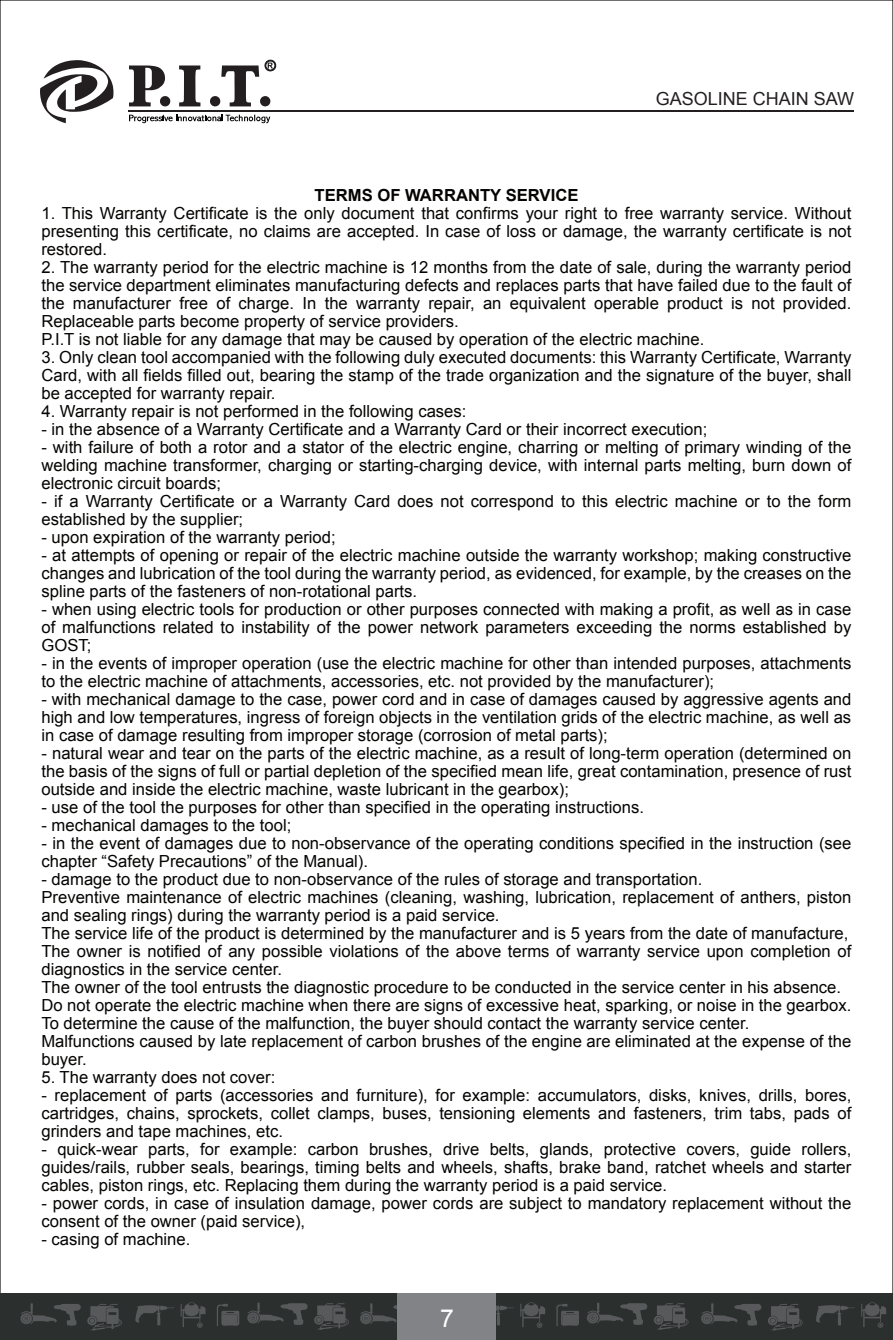
<style>
.page{position:relative;width:893px;height:1340px;background:#fff}
.page>*{position:absolute;margin:0;border:0;box-sizing:border-box;transform-origin:0 0}
.t1{font:24.75px "Arial";color:#fff}
.t2{font:18px "Arial";color:#231f20}
.t3{font:16.65px/18px "Arial";color:#050403;text-align:justify}
.t4{font:700 16.65px "Arial";color:#050403}
</style>
<div class="page">
<div style="left:0;top:1293px;width:893px;height:46px;background:#2b2f2e"></div>
<svg style="left:180px;top:1302px;width:25px;height:25px"></svg>
<svg style="left:135px;top:1305px;width:39px;height:20px"></svg>
<svg style="left:87px;top:1304px;width:35px;height:26px"></svg>
<svg style="left:20px;top:1303px;width:61px;height:22px"></svg>
<svg style="left:217px;top:1304px;width:22px;height:22px"></svg>
<svg style="left:314px;top:1303px;width:35px;height:26px"></svg>
<svg style="left:247px;top:1302px;width:61px;height:22px"></svg>
<svg style="left:520px;top:1302px;width:25px;height:25px"></svg>
<svg style="left:495px;top:1305px;width:19px;height:20px"></svg>
<svg style="left:360px;top:1303px;width:37px;height:21px"></svg>
<svg style="left:556px;top:1304px;width:23px;height:22px"></svg>
<svg style="left:654px;top:1303px;width:35px;height:26px"></svg>
<svg style="left:587px;top:1302px;width:60px;height:22px"></svg>
<svg style="left:861px;top:1302px;width:25px;height:25px"></svg>
<svg style="left:816px;top:1305px;width:39px;height:20px"></svg>
<svg style="left:768px;top:1304px;width:35px;height:26px"></svg>
<svg style="left:701px;top:1303px;width:60px;height:22px"></svg>
<div style="left:397px;top:1293px;width:98px;height:46px;background:#818386"></div>
<hr style="left:129px;top:110px;width:725px;height:2px;background:#231f20">
<svg style="left:40px;top:60px;width:73px;height:63px"></svg>
<svg style="left:179px;top:65px;width:21px;height:41px"></svg>
<svg style="left:129px;top:65px;width:42px;height:41px"></svg>
<svg style="left:210px;top:59px;width:67px;height:48px"></svg>
<svg style="left:129px;top:114px;width:141px;height:10px"></svg>
<p class="t2" style="left:656px;top:87px;width:200px">GASOLINE CHAIN SAW</p>
<p class="t4" style="left:314px;top:184px;width:265px">TERMS OF WARRANTY SERVICE</p>
<p class="t3" style="left:41px;top:204px;width:811px">1. This Warranty Certificate is the only document that confirms your right to free warranty service. Without presenting this certificate, no claims are accepted. In case of loss or damage, the warranty certificate is not restored.</p>
<p class="t3" style="left:41px;top:258px;width:811px;text-align:left">2. The warranty period for the electric machine is 12 months from the date of sale, during the warranty period the service department eliminates manufacturing defects and replaces parts that have failed due to the fault of the manufacturer free of charge. In the warranty repair, an equivalent operable product is not provided.<br>Replaceable parts become property of service providers.<br>P.I.T is not liable for any damage that may be caused by operation of the electric machine.</p>
<p class="t3" style="left:41px;top:348px;width:811px">3. Only clean tool accompanied with the following duly executed documents: this Warranty Certificate, Warranty Card, with all fields filled out, bearing the stamp of the trade organization and the signature of the buyer, shall be accepted for warranty repair.</p>
<p class="t3" style="left:41px;top:402px;width:427px">4. Warranty repair is not performed in the following cases:</p>
<p class="t3" style="left:41px;top:420px;width:667px">- in the absence of a Warranty Certificate and a Warranty Card or their incorrect execution;</p>
<p class="t3" style="left:41px;top:438px;width:811px">- with failure of both a rotor and a stator of the electric engine, charring or melting of primary winding of the welding machine transformer, charging or starting-charging device, with internal parts melting, burn down of electronic circuit boards;</p>
<p class="t3" style="left:41px;top:492px;width:811px">- if a Warranty Certificate or a Warranty Card does not correspond to this electric machine or to the form established by the supplier;</p>
<p class="t3" style="left:41px;top:528px;width:296px">- upon expiration of the warranty period;</p>
<p class="t3" style="left:41px;top:546px;width:811px">- at attempts of opening or repair of the electric machine outside the warranty workshop; making constructive changes and lubrication of the tool during the warranty period, as evidenced, for example, by the creases on the spline parts of the fasteners of non-rotational parts.</p>
<p class="t3" style="left:41px;top:600px;width:811px">- when using electric tools for production or other purposes connected with making a profit, as well as in case of malfunctions related to instability of the power network parameters exceeding the norms established by GOST;</p>
<p class="t3" style="left:41px;top:654px;width:811px">- in the events of improper operation (use the electric machine for other than intended purposes, attachments to the electric machine of attachments, accessories, etc. not provided by the manufacturer);</p>
<p class="t3" style="left:41px;top:690px;width:811px">- with mechanical damage to the case, power cord and in case of damages caused by aggressive agents and high and low temperatures, ingress of foreign objects in the ventilation grids of the electric machine, as well as in case of damage resulting from improper storage (corrosion of metal parts);</p>
<p class="t3" style="left:41px;top:744px;width:811px">- natural wear and tear on the parts of the electric machine, as a result of long-term operation (determined on the basis of the signs of full or partial depletion of the specified mean life, great contamination, presence of rust outside and inside the electric machine, waste lubricant in the gearbox);</p>
<p class="t3" style="left:41px;top:798px;width:604px">- use of the tool the purposes for other than specified in the operating instructions.</p>
<p class="t3" style="left:41px;top:816px;width:251px">- mechanical damages to the tool;</p>
<p class="t3" style="left:41px;top:834px;width:811px">- in the event of damages due to non-observance of the operating conditions specified in the instruction (see chapter “Safety Precautions” of the Manual).</p>
<p class="t3" style="left:41px;top:870px;width:811px;text-align:left">- damage to the product due to non-observance of the rules of storage and transportation.<br>Preventive maintenance of electric machines (cleaning, washing, lubrication, replacement of anthers, piston and sealing rings) during the warranty period is a paid service.<br>The service life of the product is determined by the manufacturer and is 5 years from the date of manufacture, The owner is notified of any possible violations of the above terms of warranty service upon completion of diagnostics in the service center.<br>The owner of the tool entrusts the diagnostic procedure to be conducted in the service center in his absence.<br>Do not operate the electric machine when there are signs of excessive heat, sparking, or noise in the gearbox.<br>To determine the cause of the malfunction, the buyer should contact the warranty service center.<br>Malfunctions caused by late replacement of carbon brushes of the engine are eliminated at the expense of the buyer.</p>
<p class="t3" style="left:41px;top:1068px;width:235px">5. The warranty does not cover:</p>
<p class="t3" style="left:41px;top:1086px;width:811px">- replacement of parts (accessories and furniture), for example: accumulators, disks, knives, drills, bores, cartridges, chains, sprockets, collet clamps, buses, tensioning elements and fasteners, trim tabs, pads of grinders and tape machines, etc.</p>
<p class="t3" style="left:41px;top:1140px;width:811px">- quick-wear parts, for example: carbon brushes, drive belts, glands, protective covers, guide rollers, guides/rails, rubber seals, bearings, timing belts and wheels, shafts, brake band, ratchet wheels and starter cables, piston rings, etc. Replacing them during the warranty period is a paid service.</p>
<p class="t3" style="left:41px;top:1194px;width:811px">- power cords, in case of insulation damage, power cords are subject to mandatory replacement without the consent of the owner (paid service),</p>
<p class="t3" style="left:41px;top:1230px;width:150px">- casing of machine.</p>
<h1 class="t1" style="left:440px;top:1301px;width:15px">7</h1>
</div>
